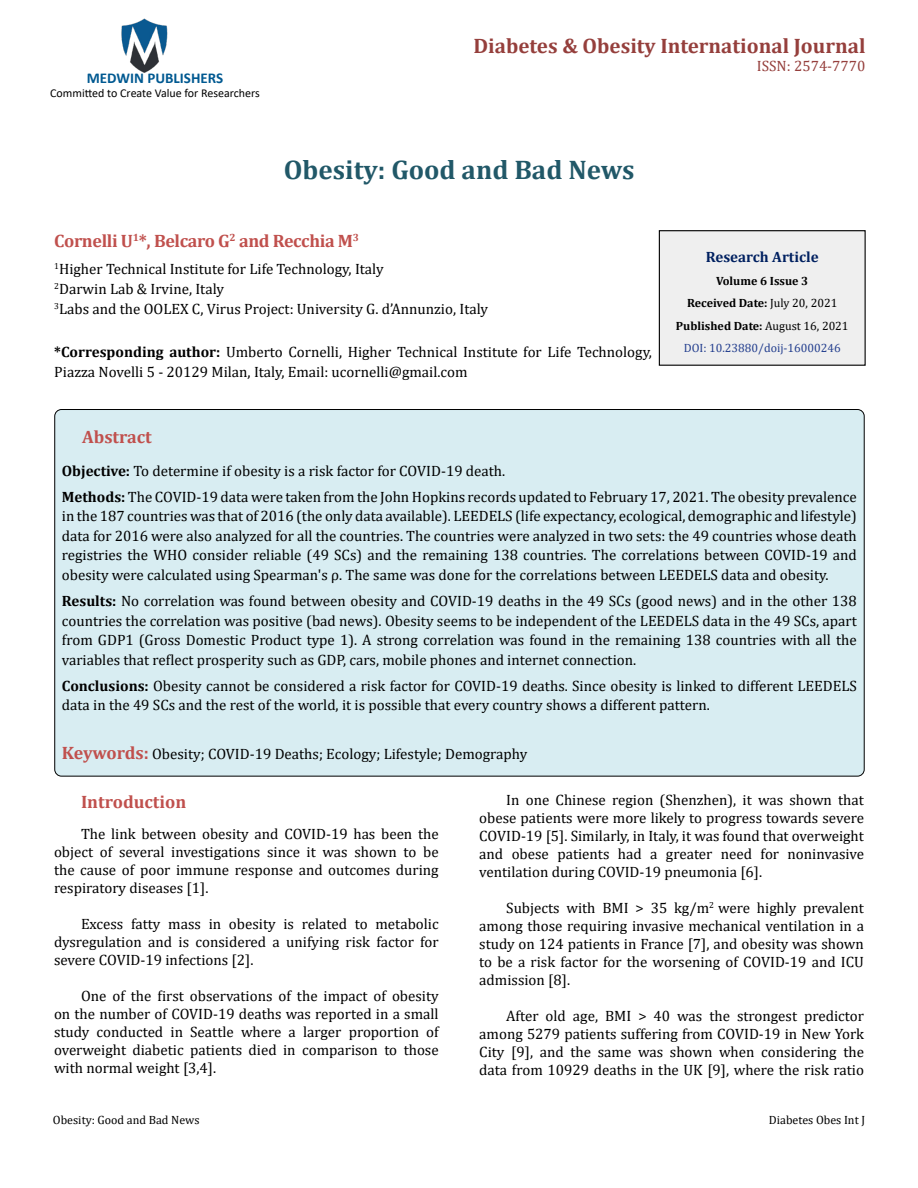
<style>
.page{position:relative;width:918px;height:1188px;background:#fff}
.page>*{position:absolute;margin:0;border:0;box-sizing:border-box;transform-origin:0 0}
.t1{font:700 27px "Cambria";color:#215868}
.t2{font:700 21px "Cambria";color:#953f3c}
.t3{font:700 18px "Cambria";letter-spacing:-.02em;color:#c0504d}
.t4{font:700 18px "Cambria";color:#c0504d}
.t5{font:15px/18px "Cambria";color:#000;text-align:justify}
.t6{font:700 15px "Calibri";color:#005991}
.t7{font:700 15px "Cambria";color:#002060}
.t8{font:15px "Cambria";color:#953f3c}
.t9{font:700 12px/22.5px "Cambria";color:#000;text-align:center}
.t10{font:12px "Cambria";color:#000}
.t11{font:12px "Calibri";color:#000}
.s1{font-weight:700}
.s2{font-weight:400}
.s3{font-weight:400;color:#25408f}
.s4{font-weight:700;font-size:18px;color:#c0504d}
</style>
<div class="page">
<img style="left:121px;top:18px;width:47px;height:55px">
<div style="left:659px;top:231px;width:206px;height:134px;background:#efefef"></div>
<div style="left:659px;top:230px;width:207px;height:136px;border:1px solid #000"></div>
<div style="left:55px;top:410px;width:809px;height:366px;background:#d8edf2;border-radius:7px"></div>
<p class="t6" style="left:87px;top:67px;width:138px">MEDWIN PUBLISHERS</p>
<p class="t11" style="left:50px;top:85px;width:211px">Committed to Create Value for Researchers</p>
<h2 class="t2" style="left:473px;top:31px;width:394px">Diabetes &amp; Obesity International Journal</h2>
<p class="t8" style="left:757px;top:57px;width:110px">ISSN: 2574-7770</p>
<h1 class="t1" style="left:284px;top:151px;width:352px">Obesity: Good and Bad News</h1>
<p class="t3" style="left:54px;top:228px;width:306px">Cornelli U<sup>1</sup>*, Belcaro G<sup>2</sup> and Recchia M<sup>3</sup></p>
<p class="t5" style="left:54px;top:258px;width:435px;line-height:20.2px;text-align:left"><sup>1</sup>Higher Technical Institute for Life Technology, Italy<br><sup>2</sup>Darwin Lab &amp; Irvine, Italy<br><sup>3</sup>Labs and the OOLEX C, Virus Project: University G. d’Annunzio, Italy</p>
<p class="t5" style="left:54px;top:342px;width:599px;line-height:20.2px"><span class="s1">*Corresponding author:</span> Umberto Cornelli, Higher Technical Institute for Life Technology,<br>Piazza Novelli 5 - 20129 Milan, Italy, Email: ucornelli@gmail.com</p>
<p class="t7" style="left:706px;top:247px;width:114px">Research Article</p>
<p class="t9" style="left:676px;top:269px;width:174px">Volume 6 Issue 3<br>Received Date: <span class="s2">July 20, 2021<br></span>Published Date: <span class="s2">August 16, 2021<br></span><span class="s3">DOI: 10.23880/doij-16000246</span></p>
<p class="t4" style="left:82px;top:424px;width:71px">Abstract</p>
<p class="t5" style="left:62px;top:457px;width:797px;line-height:26.2px"><span class="s1">Objective:</span> To determine if obesity is a risk factor for COVID-19 death.<br><span class="s1">Methods:</span> The COVID-19 data were taken from the John Hopkins records updated to February 17, 2021. The obesity prevalence</p>
<p class="t5" style="left:62px;top:506px;width:797px;line-height:19.5px">in the 187 countries was that of 2016 (the only data available). LEEDELS (life expectancy, ecological, demographic and lifestyle) data for 2016 were also analyzed for all the countries. The countries were analyzed in two sets: the 49 countries whose death registries the WHO consider reliable (49 SCs) and the remaining 138 countries. The correlations between COVID-19 and obesity were calculated using Spearman's ρ. The same was done for the correlations between LEEDELS data and obesity.</p>
<p class="t5" style="left:62px;top:591px;width:796px;line-height:19.5px"><span class="s1">Results:</span> No correlation was found between obesity and COVID-19 deaths in the 49 SCs (good news) and in the other 138 countries the correlation was positive (bad news). Obesity seems to be independent of the LEEDELS data in the 49 SCs, apart from GDP1 (Gross Domestic Product type 1). A strong correlation was found in the remaining 138 countries with all the variables that reflect prosperity such as GDP, cars, mobile phones and internet connection.</p>
<p class="t5" style="left:62px;top:676px;width:796px;line-height:19.5px"><span class="s1">Conclusions:</span> Obesity cannot be considered a risk factor for COVID-19 deaths. Since obesity is linked to different LEEDELS data in the 49 SCs and the rest of the world, it is possible that every country shows a different pattern.</p>
<p class="t5" style="left:62px;top:745px;width:467px"><span class="s4">Keywords:</span> Obesity; COVID-19 Deaths; Ecology; Lifestyle; Demography</p>
<p class="t4" style="left:81px;top:789px;width:107px">Introduction</p>
<p class="t5" style="left:54px;top:825px;width:386px;text-indent:27px">The link between obesity and COVID-19 has been the object of several investigations since it was shown to be the cause of poor immune response and outcomes during respiratory diseases [1].</p>
<p class="t5" style="left:54px;top:915px;width:386px;text-indent:27px">Excess fatty mass in obesity is related to metabolic dysregulation and is considered a unifying risk factor for severe COVID-19 infections [2].</p>
<p class="t5" style="left:54px;top:987px;width:386px;text-indent:27px">One of the first observations of the impact of obesity on the number of COVID-19 deaths was reported in a small study conducted in Seattle where a larger proportion of overweight diabetic patients died in comparison to those with normal weight [3,4].</p>
<p class="t5" style="left:479px;top:791px;width:386px;text-indent:27px">In one Chinese region (Shenzhen), it was shown that obese patients were more likely to progress towards severe COVID-19 [5]. Similarly, in Italy, it was found that overweight and obese patients had a greater need for noninvasive ventilation during COVID-19 pneumonia [6].</p>
<p class="t5" style="left:479px;top:899px;width:386px;text-indent:27px">Subjects with BMI &gt; 35 kg/m<sup>2</sup> were highly prevalent among those requiring invasive mechanical ventilation in a study on 124 patients in France [7], and obesity was shown to be a risk factor for the worsening of COVID-19 and ICU admission [8].</p>
<p class="t5" style="left:479px;top:1007px;width:386px;text-indent:27px">After old age, BMI &gt; 40 was the strongest predictor among 5279 patients suffering from COVID-19 in New York City [9], and the same was shown when considering the data from 10929 deaths in the UK [9], where the risk ratio</p>
<p class="t10" style="left:53px;top:1113px;width:148px">Obesity: Good and Bad News</p>
<p class="t10" style="left:769px;top:1113px;width:98px">Diabetes Obes Int J</p>
</div>
